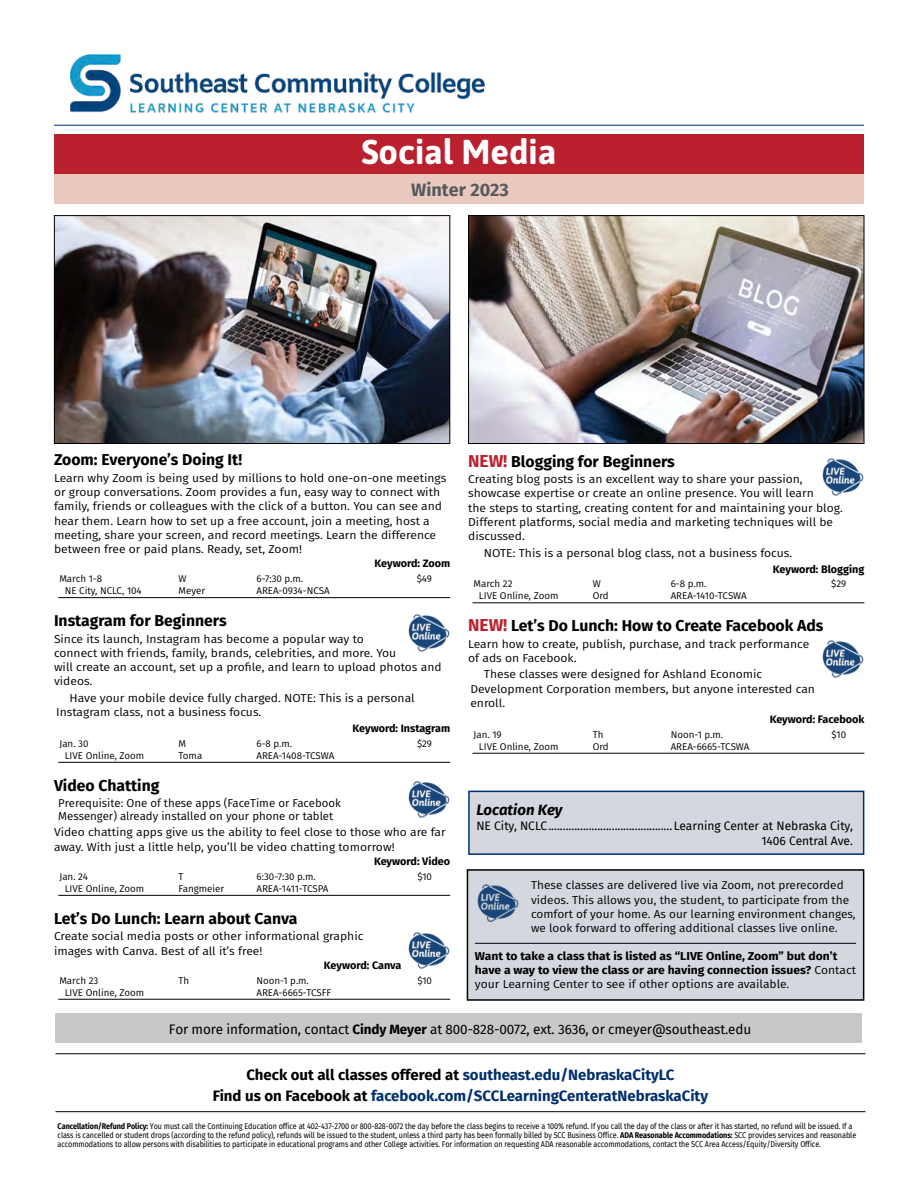
<style>
.page{position:relative;width:918px;height:1188px;background:#fff}
.page>*{position:absolute;margin:0;border:0;box-sizing:border-box;transform-origin:0 0}
.t1{font:700 34.5px "Asap";color:#fff}
.t2{font:700 18px "Fira Sans";color:#565a5f}
.t3{font:700 15.75px "Fira Sans";color:#000}
.t4{font:700 15px "Fira Sans";color:#002f6e}
.IOC_Town{font:italic 700 15px "Fira Sans";color:#000}
.t5{font:13.5px "Fira Sans";letter-spacing:-.01em;color:#000}
.IOC_Location{font:12px/15px "Fira Sans";color:#000;text-align:right}
.class_description{font:11.55px/14.2px "Fira Sans";color:#000;scale:1.06 1}
.class_details{font:11.55px/14.2px "Fira Sans";color:#000;scale:1.06 1}
.class_description-2{font:11.55px/14.2px "Fira Sans";color:#000}
.class_description-3{font:700 11.55px/14.2px "Fira Sans";color:#000;scale:1.06 1}
.prerequisite{font:11.55px/13.5px "Fira Sans";color:#000}
.keyword{font:700 10.8px "Fira Sans";color:#000}
.logistics{font:9.75px "Fira Sans";color:#000}
.t6{font:8.25px/9px "Fira Sans";letter-spacing:-.01em;color:#000;scale:.88 1}
.s1{font-size:17.25px;color:#bb202e}
.s2{font-weight:400}
.s3{font-weight:700}
.s4{color:#000}
</style>
<div class="page">
<hr style="left:54px;top:125px;width:810px;height:1px;background:#002f6e">
<hr style="left:58px;top:597px;width:392px;height:1px;background:#000">
<hr style="left:58px;top:762px;width:392px;height:1px;background:#000">
<hr style="left:58px;top:895px;width:392px;height:1px;background:#000">
<hr style="left:58px;top:999px;width:392px;height:1px;background:#000">
<hr style="left:473px;top:603px;width:391px;height:1px;background:#000">
<hr style="left:473px;top:753px;width:391px;height:1px;background:#000">
<img style="left:408px;top:614px;width:42px;height:38px">
<img style="left:408px;top:781px;width:42px;height:37px">
<img style="left:408px;top:932px;width:42px;height:37px">
<img style="left:822px;top:458px;width:42px;height:38px">
<img style="left:822px;top:640px;width:42px;height:38px">
<img style="left:56px;top:54px;width:443px;height:72px">
<div style="left:54px;top:134px;width:810px;height:41px;background:#bb202e"></div>
<div style="left:54px;top:175px;width:810px;height:29px;background:#eac8bd"></div>
<div style="left:469px;top:791px;width:395px;height:63px;background:#d4d7de"></div>
<div style="left:468px;top:791px;width:396px;height:64px;border:2px solid #002f6e"></div>
<div style="left:56px;top:1013px;width:806px;height:30px;background:#c7c8ca"></div>
<div style="left:467px;top:870px;width:397px;height:130px;background:#d4d7de"></div>
<hr style="left:475px;top:943px;width:381px;height:1px;background:#000">
<div style="left:467px;top:869px;width:397px;height:132px;border:2px solid #000"></div>
<img style="left:477px;top:884px;width:42px;height:38px">
<hr style="left:56px;top:1053px;width:810px;height:1px;background:#000">
<hr style="left:56px;top:1111px;width:810px;height:1px;background:#000">
<img style="left:468px;top:215px;width:397px;height:229px">
<img style="left:54px;top:215px;width:397px;height:229px">
<p class="t1" style="left:361px;top:128px;width:197px">Social Media</p>
<p class="t2" style="left:411px;top:175px;width:99px">Winter 2023</p>
<p class="t3" style="left:54px;top:447px;width:190px">Zoom: Everyone’s Doing It!</p>
<p class="class_description" style="left:54px;top:470px;width:372px">Learn why Zoom is being used by millions to hold one-on-one meetings or group conversations. Zoom provides a fun, easy way to connect with family, friends or colleagues with the click of a button. You can see and hear them. Learn how to set up a free account, join a meeting, host a meeting, share your screen, and record meetings. Learn the difference between free or paid plans. Ready, set, Zoom!</p>
<p class="keyword" style="left:375px;top:555px;width:77px">Keyword: Zoom</p>
<p class="logistics" style="left:59px;top:571px;width:44px">March 1-8</p>
<p class="logistics" style="left:179px;top:571px;width:10px">W</p>
<p class="logistics" style="left:257px;top:571px;width:48px">6-7:30 p.m.</p>
<p class="logistics" style="left:417px;top:571px;width:17px">$49</p>
<p class="logistics" style="left:65px;top:583px;width:79px">NE City, NCLC, 104</p>
<p class="logistics" style="left:179px;top:583px;width:28px">Meyer</p>
<p class="logistics" style="left:256px;top:583px;width:75px">AREA-0934-NCSA</p>
<p class="t3" style="left:54px;top:607px;width:174px">Instagram for Beginners</p>
<p class="class_description" style="left:54px;top:631px;width:367px">Since its launch, Instagram has become a popular way to<br>connect with friends, family, brands, celebrities, and more. You<br>will create an account, set up a profile, and learn to upload photos and videos.</p>
<p class="class_details" style="left:56px;top:690px;width:340px;text-indent:14px">Have your mobile device fully charged. NOTE: This is a personal<br>Instagram class, not a business focus.</p>
<p class="keyword" style="left:353px;top:719px;width:99px">Keyword: Instagram</p>
<p class="logistics" style="left:59px;top:736px;width:31px">Jan. 30</p>
<p class="logistics" style="left:179px;top:736px;width:9px">M</p>
<p class="logistics" style="left:257px;top:736px;width:37px">6-8 p.m.</p>
<p class="logistics" style="left:417px;top:736px;width:16px">$29</p>
<p class="logistics" style="left:65px;top:748px;width:81px">LIVE Online, Zoom</p>
<p class="logistics" style="left:179px;top:748px;width:25px">Toma</p>
<p class="logistics" style="left:256px;top:748px;width:79px">AREA-1408-TCSWA</p>
<p class="t3" style="left:54px;top:772px;width:107px">Video Chatting</p>
<p class="prerequisite" style="left:58px;top:796px;width:284px">Prerequisite: One of these apps (FaceTime or Facebook<br>Messenger) already installed on your phone or tablet</p>
<p class="class_description" style="left:54px;top:825px;width:371px">Video chatting apps give us the ability to feel close to those who are far away. With just a little help, you’ll be video chatting tomorrow!</p>
<p class="keyword" style="left:374px;top:852px;width:78px">Keyword: Video</p>
<p class="logistics" style="left:59px;top:869px;width:30px">Jan. 24</p>
<p class="logistics" style="left:179px;top:869px;width:7px">T</p>
<p class="logistics" style="left:257px;top:869px;width:61px">6:30-7:30 p.m.</p>
<p class="logistics" style="left:417px;top:869px;width:16px">$10</p>
<p class="logistics" style="left:65px;top:881px;width:81px">LIVE Online, Zoom</p>
<p class="logistics" style="left:179px;top:881px;width:47px">Fangmeier</p>
<p class="logistics" style="left:256px;top:881px;width:73px">AREA-1411-TCSPA</p>
<p class="t3" style="left:54px;top:905px;width:245px">Let’s Do Lunch: Learn about Canva</p>
<p class="class_description" style="left:54px;top:929px;width:293px">Create social media posts or other informational graphic images with Canva. Best of all it’s free!</p>
<p class="keyword" style="left:324px;top:956px;width:79px">Keyword: Canva</p>
<p class="logistics" style="left:59px;top:973px;width:40px">March 23</p>
<p class="logistics" style="left:179px;top:973px;width:12px">Th</p>
<p class="logistics" style="left:257px;top:973px;width:54px">Noon-1 p.m.</p>
<p class="logistics" style="left:417px;top:973px;width:16px">$10</p>
<p class="logistics" style="left:65px;top:985px;width:81px">LIVE Online, Zoom</p>
<p class="logistics" style="left:256px;top:985px;width:76px">AREA-6665-TCSFF</p>
<p class="t3" style="left:468px;top:448px;width:208px"><span class="s1">NEW!</span> Blogging for Beginners</p>
<p class="class_description" style="left:468px;top:472px;width:355px">Creating blog posts is an excellent way to share your passion, showcase expertise or create an online presence. You will learn<br>the steps to starting, creating content for and maintaining your blog.<br>Different platforms, social media and marketing techniques will be discussed.</p>
<p class="class_details" style="left:484px;top:545px;width:293px">NOTE: This is a personal blog class, not a business focus.</p>
<p class="keyword" style="left:773px;top:560px;width:93px">Keyword: Blogging</p>
<p class="logistics" style="left:474px;top:577px;width:40px">March 22</p>
<p class="logistics" style="left:593px;top:577px;width:10px">W</p>
<p class="logistics" style="left:671px;top:577px;width:37px">6-8 p.m.</p>
<p class="logistics" style="left:831px;top:577px;width:16px">$29</p>
<p class="logistics" style="left:479px;top:589px;width:81px">LIVE Online, Zoom</p>
<p class="logistics" style="left:593px;top:589px;width:18px">Ord</p>
<p class="logistics" style="left:671px;top:589px;width:78px">AREA-1410-TCSWA</p>
<p class="t3" style="left:468px;top:613px;width:357px"><span class="s1">NEW!</span> Let’s Do Lunch: How to Create Facebook Ads</p>
<p class="class_description" style="left:468px;top:636px;width:323px">Learn how to create, publish, purchase, and track performance of ads on Facebook.</p>
<p class="class_details" style="left:470px;top:667px;width:327px;text-indent:14px">These classes were designed for Ashland Economic<br>Development Corporation members, but anyone interested can enroll.</p>
<p class="keyword" style="left:770px;top:710px;width:96px">Keyword: Facebook</p>
<p class="logistics" style="left:474px;top:727px;width:30px">Jan. 19</p>
<p class="logistics" style="left:593px;top:727px;width:12px">Th</p>
<p class="logistics" style="left:671px;top:727px;width:54px">Noon-1 p.m.</p>
<p class="logistics" style="left:832px;top:727px;width:16px">$10</p>
<p class="logistics" style="left:479px;top:739px;width:81px">LIVE Online, Zoom</p>
<p class="logistics" style="left:593px;top:739px;width:18px">Ord</p>
<p class="logistics" style="left:671px;top:739px;width:80px">AREA-6665-TCSWA</p>
<p class="IOC_Town" style="left:476px;top:797px;width:88px">Location Key</p>
<p class="IOC_Location" style="left:476px;top:818px;width:378px">NE City, NCLC........................................... Learning Center at Nebraska City,<br>1406 Central Ave.</p>
<p class="class_description-2" style="left:531px;top:878px;width:326px">These classes are delivered live via Zoom, not prerecorded videos. This allows you, the student, to participate from the comfort of your home. As our learning environment changes, we look forward to offering additional classes live online.</p>
<p class="class_description-3" style="left:475px;top:948px;width:361px">Want to take a class that is listed as “LIVE Online, Zoom” but don’t have a way to view the class or are having connection issues? <span class="s2">Contact your Learning Center to see if other options are available.</span></p>
<p class="t5" style="left:169px;top:1019px;width:584px">For more information, contact <span class="s3">Cindy Meyer</span> at 800-828-0072, ext. 3636, or cmeyer@southeast.edu</p>
<p class="t4" style="left:246px;top:1063px;width:430px"><span class="s4">Check out all classes offered at</span> southeast.edu/NebraskaCityLC</p>
<p class="t4" style="left:213px;top:1083px;width:497px"><span class="s4">Find us on Facebook at</span> facebook.com/SCCLearningCenteratNebraskaCity</p>
<p class="t6" style="left:58px;top:1121px;width:909px"><span class="s3">Cancellation/Refund Policy:</span> You must call the Continuing Education office at 402-437-2700 or 800-828-0072 the day before the class begins to receive a 100% refund. If you call the day of the class or after it has started, no refund will be issued. If a class is cancelled or student drops (according to the refund policy), refunds will be issued to the student, unless a third party has been formally billed by SCC Business Office. <span class="s3">ADA Reasonable Accommodations:</span> SCC provides services and reasonable accommodations to allow persons with disabilities to participate in educational programs and other College activities. For information on requesting ADA reasonable accommodations, contact the SCC Area Access/Equity/Diversity Office.</p>
</div>
